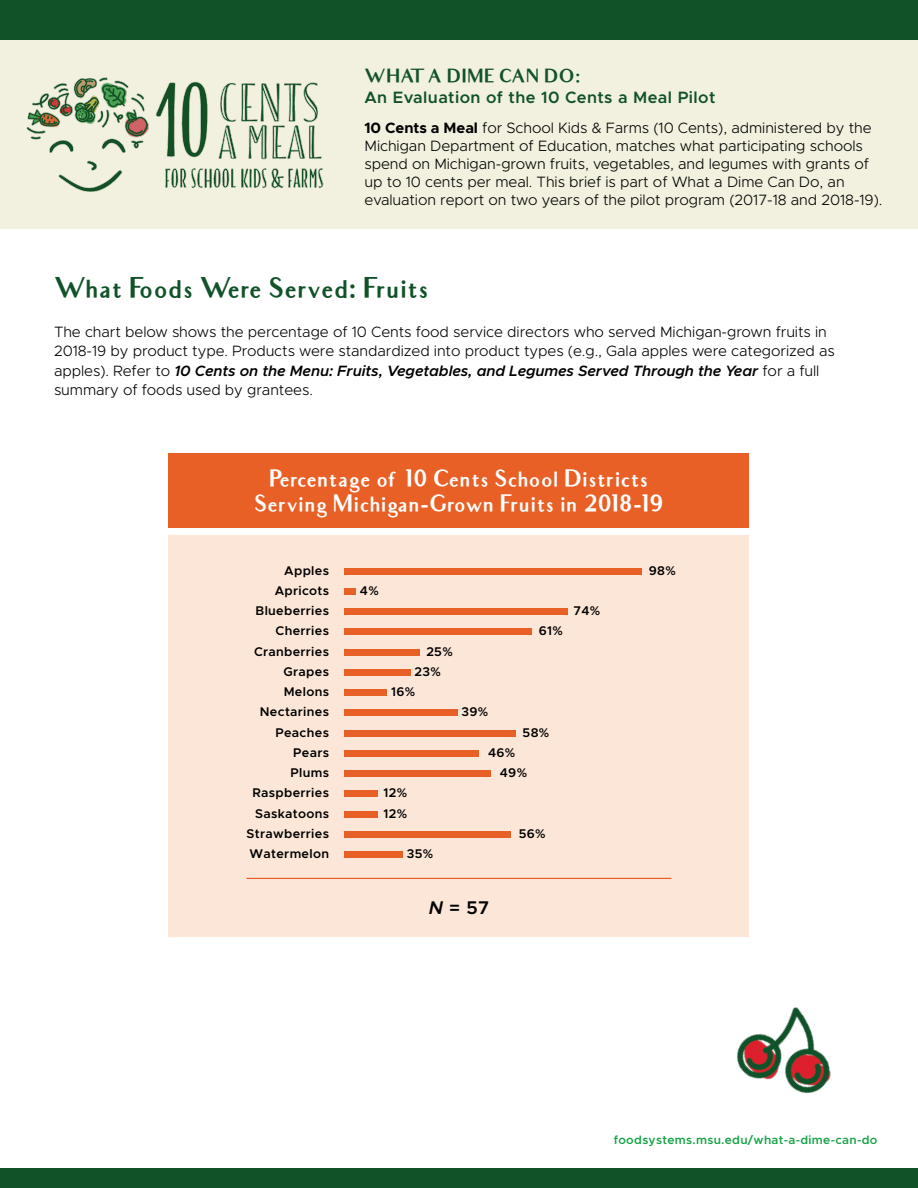
<style>
.page{position:relative;width:918px;height:1188px;background:#fff}
.page>*{position:absolute;margin:0;border:0;box-sizing:border-box;transform-origin:0 0}
.t1{font:700 27px "Audrey";letter-spacing:-.02em;color:#115229}
.t2{font:700 22.5px/25.5px "Audrey";letter-spacing:-.02em;color:#fff;text-align:center}
.t3{font:600 18.45px "Metropolis";color:#000}
.t4{font:700 18px "Audrey";color:#115229}
.t5{font:600 16.5px "Metropolis";letter-spacing:.025em;color:#115229}
.t6{font:300 15px/18px "Metropolis";letter-spacing:-.005em;color:#000}
.t7{font:600 12.6px "Metropolis";letter-spacing:.025em;color:#000}
.t8{font:600 12px "Metropolis";letter-spacing:.025em;color:#18a349}
.s1{font-weight:700}
.s2{font-weight:600;font-style:italic}
.s3{font-style:italic}
</style>
<div class="page">
<div style="left:0;top:40px;width:918px;height:190px;background:#f2f0de"></div>
<div style="left:0;top:0;width:918px;height:40px;background:#115229"></div>
<img style="left:26px;top:77px;width:298px;height:115px">
<div style="left:0;top:1168px;width:918px;height:20px;background:#115229"></div>
<div style="left:169px;top:454px;width:580px;height:74px;background:#e86026"></div>
<div style="left:169px;top:535px;width:580px;height:401px;background:#fce6d7"></div>
<div style="left:344px;top:568px;width:298px;height:7px;background:#e86026"></div>
<div style="left:344px;top:588px;width:12px;height:7px;background:#e86026"></div>
<div style="left:344px;top:608px;width:224px;height:7px;background:#e86026"></div>
<div style="left:344px;top:629px;width:188px;height:6px;background:#e86026"></div>
<div style="left:344px;top:649px;width:76px;height:7px;background:#e86026"></div>
<div style="left:344px;top:669px;width:67px;height:7px;background:#e86026"></div>
<div style="left:344px;top:689px;width:43px;height:7px;background:#e86026"></div>
<div style="left:344px;top:710px;width:114px;height:6px;background:#e86026"></div>
<div style="left:344px;top:730px;width:172px;height:7px;background:#e86026"></div>
<div style="left:344px;top:750px;width:135px;height:7px;background:#e86026"></div>
<div style="left:344px;top:770px;width:147px;height:7px;background:#e86026"></div>
<div style="left:344px;top:790px;width:34px;height:7px;background:#e86026"></div>
<div style="left:344px;top:811px;width:34px;height:6px;background:#e86026"></div>
<div style="left:344px;top:831px;width:167px;height:7px;background:#e86026"></div>
<div style="left:344px;top:851px;width:59px;height:7px;background:#e86026"></div>
<hr style="left:246px;top:878px;width:426px;height:1px;background:#e86026">
<img style="left:736px;top:1007px;width:95px;height:87px">
<p class="t4" style="left:364px;top:66px;width:218px">WHAT A DIME CAN DO:</p>
<p class="t5" style="left:364px;top:87px;width:352px">An Evaluation of the 10 Cents a Meal Pilot</p>
<p class="t6" style="left:364px;top:119px;width:519px"><span class="s1">10 Cents a Meal</span> for School Kids &amp; Farms (10 Cents), administered by the Michigan Department of Education, matches what participating schools spend on Michigan-grown fruits, vegetables, and legumes with grants of up to 10 cents per meal. This brief is part of What a Dime Can Do, an evaluation report on two years of the pilot program (2017-18 and 2018-19).</p>
<p class="t1" style="left:54px;top:272px;width:377px">What Foods Were Served: Fruits</p>
<p class="t6" style="left:54px;top:322px;width:782px;line-height:19.5px">The chart below shows the percentage of 10 Cents food service directors who served Michigan-grown fruits in 2018-19 by product type. Products were standardized into product types (e.g., Gala apples were categorized as apples). Refer to <span class="s2">10 Cents on the Menu: Fruits, Vegetables, and Legumes Served Through the Year</span> for a full summary of foods used by grantees.</p>
<p class="t2" style="left:254px;top:466px;width:411px">Percentage of 10 Cents School Districts<br>Serving Michigan-Grown Fruits in 2018-19</p>
<p class="t7" style="left:284px;top:562px;width:46px">Apples</p>
<p class="t7" style="left:275px;top:583px;width:56px">Apricots</p>
<p class="t7" style="left:256px;top:603px;width:75px">Blueberries</p>
<p class="t7" style="left:276px;top:623px;width:55px">Cherries</p>
<p class="t7" style="left:254px;top:643px;width:77px">Cranberries</p>
<p class="t7" style="left:284px;top:664px;width:47px">Grapes</p>
<p class="t7" style="left:284px;top:684px;width:47px">Melons</p>
<p class="t7" style="left:260px;top:704px;width:71px">Nectarines</p>
<p class="t7" style="left:276px;top:724px;width:55px">Peaches</p>
<p class="t7" style="left:293px;top:745px;width:37px">Pears</p>
<p class="t7" style="left:291px;top:765px;width:40px">Plums</p>
<p class="t7" style="left:252px;top:785px;width:78px">Raspberries</p>
<p class="t7" style="left:255px;top:805px;width:75px">Saskatoons</p>
<p class="t7" style="left:247px;top:826px;width:84px">Strawberries</p>
<p class="t7" style="left:250px;top:846px;width:81px">Watermelon</p>
<p class="t7" style="left:360px;top:583px;width:20px">4%</p>
<p class="t7" style="left:426px;top:643px;width:28px">25%</p>
<p class="t7" style="left:415px;top:664px;width:28px">23%</p>
<p class="t7" style="left:391px;top:684px;width:26px">16%</p>
<p class="t7" style="left:383px;top:785px;width:25px">12%</p>
<p class="t7" style="left:383px;top:805px;width:25px">12%</p>
<p class="t7" style="left:407px;top:846px;width:28px">35%</p>
<p class="t7" style="left:461px;top:704px;width:28px">39%</p>
<p class="t7" style="left:539px;top:623px;width:26px">61%</p>
<p class="t7" style="left:523px;top:724px;width:28px">58%</p>
<p class="t7" style="left:488px;top:745px;width:29px">46%</p>
<p class="t7" style="left:500px;top:765px;width:29px">49%</p>
<p class="t7" style="left:519px;top:826px;width:28px">56%</p>
<p class="t7" style="left:573px;top:603px;width:28px">74%</p>
<p class="t3" style="left:429px;top:896px;width:62px"><span class="s3">N</span> = 57</p>
<p class="t7" style="left:649px;top:562px;width:28px">98%</p>
<p class="t8" style="left:614px;top:1133px;width:265px">foodsystems.msu.edu/what-a-dime-can-do</p>
</div>
